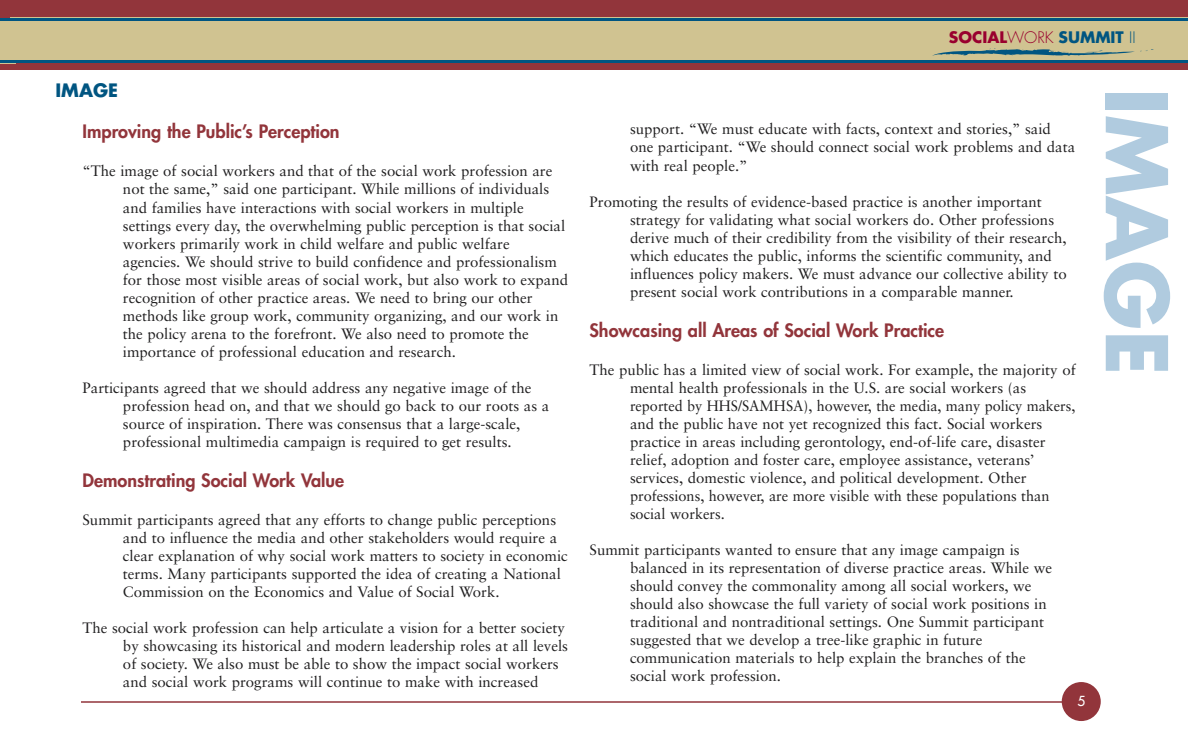
<style>
.page{position:relative;width:1188px;height:756px;background:#fff}
.page>*{position:absolute;margin:0;border:0;box-sizing:border-box;transform-origin:0 0}
.t1{font:700 82.65px "Futura";color:#b0cbdf}
.t2{font:800 18px "Futura";color:#92353b}
.t3{font:700 18px "Futura";color:#005581}
.t4{font:700 15.45px "Futura";color:#99002e}
.t5{font:15px/18px "Sabon";color:#201f20}
.t6{font:13.5px "Futura";color:#fff}
.s1{font-weight:300}
.s2{color:#005581}
.s3{font-weight:300;color:#005581}
</style>
<div class="page">
<div style="left:0;top:0;width:1188px;height:69px;background:#92353b"></div>
<div style="left:0;top:18px;width:1188px;height:45px;background:#d0c391"></div>
<hr style="left:0;top:18px;width:1188px;height:3px;background:#005581">
<hr style="left:0;top:60px;width:1188px;height:3px;background:#005581">
<hr style="left:81px;top:701px;width:999px;height:2px;background:#92353b">
<div style="left:1062px;top:682px;width:39px;height:39px;background:#92353b;border-radius:50%"></div>
<svg style="left:932px;top:48px;width:221px;height:8px"></svg>
<div style="left:0;top:18px;width:15px;height:45px;background:#d0c391"></div>
<hr style="left:0;top:18px;width:15px;height:3px;background:#005581">
<svg style="left:0;top:61px;width:15px;height:2px"></svg>
<p class="t3" style="left:56px;top:82px;width:64px">IMAGE</p>
<p class="t2" style="left:82px;top:123px;width:259px">Improving the Public’s Perception</p>
<p class="t5" style="left:123px;top:164px;width:447px;text-indent:-40px">“The image of social workers and that of the social work profession are not the same,” said one participant. While millions of individuals and families have interactions with social workers in multiple settings every day, the overwhelming public perception is that social workers primarily work in child welfare and public welfare agencies. We should strive to build confidence and professionalism for those most visible areas of social work, but also work to expand recognition of other practice areas. We need to bring our other methods like group work, community organizing, and our work in the policy arena to the forefront. We also need to promote the importance of professional education and research.</p>
<p class="t5" style="left:123px;top:380px;width:428px;text-indent:-40px">Participants agreed that we should address any negative image of the profession head on, and that we should go back to our roots as a source of inspiration. There was consensus that a large-scale, professional multimedia campaign is required to get results.</p>
<p class="t2" style="left:82px;top:472px;width:263px">Demonstrating Social Work Value</p>
<p class="t5" style="left:123px;top:512px;width:446px;text-indent:-40px">Summit participants agreed that any efforts to change public perceptions and to influence the media and other stakeholders would require a clear explanation of why social work matters to society in economic terms. Many participants supported the idea of creating a National Commission on the Economics and Value of Social Work.</p>
<p class="t5" style="left:123px;top:620px;width:447px;text-indent:-40px">The social work profession can help articulate a vision for a better society by showcasing its historical and modern leadership roles at all levels of society. We also must be able to show the impact social workers and social work programs will continue to make with increased</p>
<p class="t4" style="left:949px;top:30px;width:188px">SOCIAL<span class="s1">WORK</span> <span class="s2">SUMMIT</span> <span class="s3">II</span></p>
<p class="t5" style="left:630px;top:122px;width:447px">support. “We must educate with facts, context and stories,” said one participant. “We should connect social work problems and data with real people.”</p>
<p class="t5" style="left:630px;top:194px;width:438px;text-indent:-40px">Promoting the results of evidence-based practice is another important strategy for validating what social workers do. Other professions derive much of their credibility from the visibility of their research, which educates the public, informs the scientific community, and influences policy makers. We must advance our collective ability to present social work contributions in a comparable manner.</p>
<p class="t2" style="left:590px;top:321px;width:356px">Showcasing all Areas of Social Work Practice</p>
<p class="t5" style="left:630px;top:362px;width:447px;text-indent:-40px">The public has a limited view of social work. For example, the majority of mental health professionals in the U.S. are social workers (as reported by HHS/SAMHSA), however, the media, many policy makers, and the public have not yet recognized this fact. Social workers practice in areas including gerontology, end-of-life care, disaster relief, adoption and foster care, employee assistance, veterans’ services, domestic violence, and political development. Other professions, however, are more visible with these populations than social workers.</p>
<p class="t5" style="left:630px;top:542px;width:424px;text-indent:-40px">Summit participants wanted to ensure that any image campaign is balanced in its representation of diverse practice areas. While we should convey the commonality among all social workers, we should also showcase the full variety of social work positions in traditional and nontraditional settings. One Summit participant suggested that we develop a tree-like graphic in future communication materials to help explain the branches of the social work profession.</p>
<p class="t6" style="left:1077px;top:694px;width:9px">5</p>
<h1 class="t1" style="left:1174px;top:88px;width:289px;rotate:90deg">IMAGE</h1>
</div>
